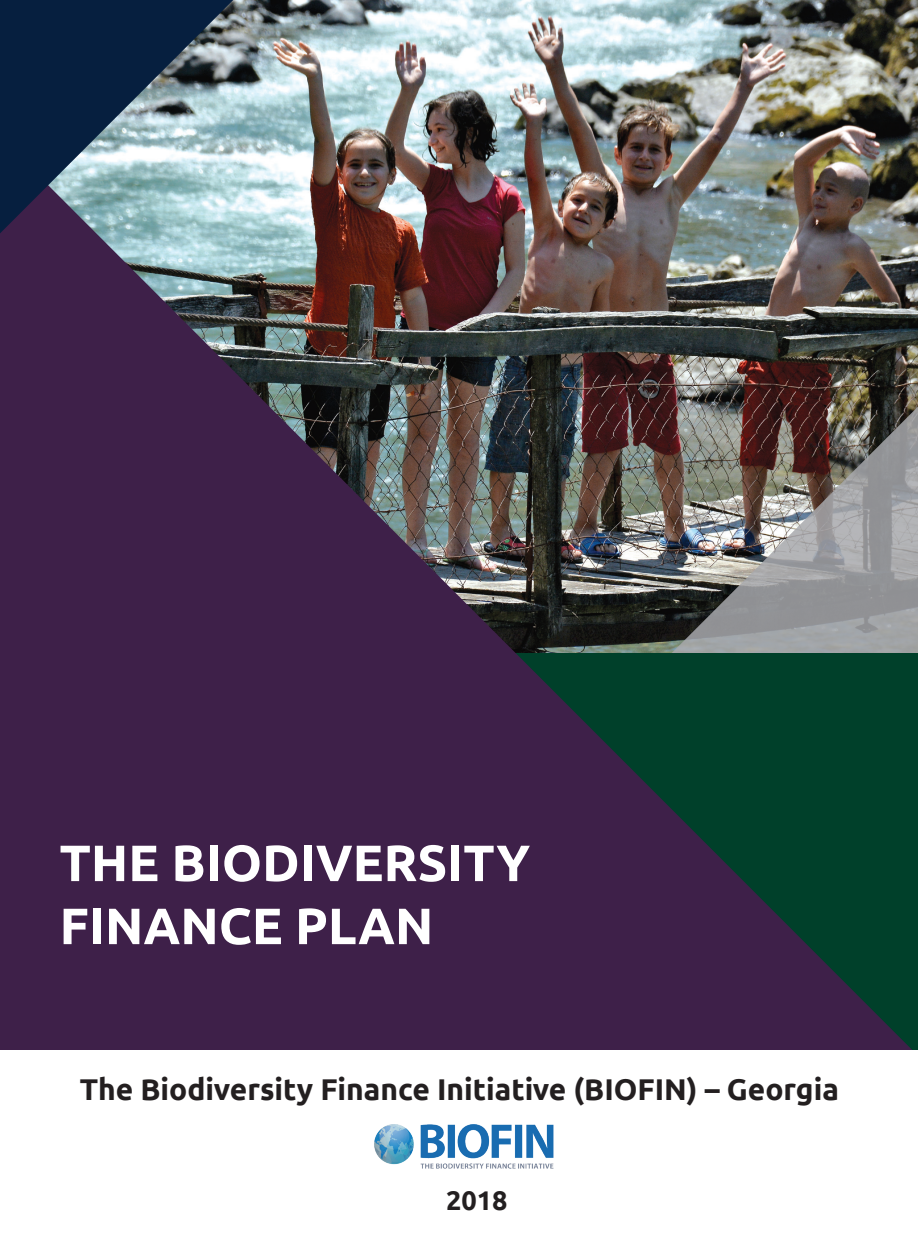
<style>
.page{position:relative;width:918px;height:1234px;background:#fff}
.page>*{position:absolute;margin:0;border:0;box-sizing:border-box;transform-origin:0 0}
.t1{font:700 51px/63px "Ubuntu";color:#fff}
.t2{font:700 30px "Ubuntu";color:#231f20}
.t3{font:700 27px "Ubuntu";color:#231f20}
.t4{font:24px "Ubuntu";color:#231f20}
</style>
<div class="page">
<img style="left:233px;top:0;width:685px;height:137px">
<img style="left:0;top:137px;width:918px;height:913px">
<svg style="left:0;top:0;width:233px;height:233px;background:#4e6679"></svg>
<img style="left:374px;top:1124px;width:180px;height:45px">
<h1 class="t1" style="left:60px;top:830px;width:472px">THE BIODIVERSITY<br>FINANCE PLAN</h1>
<p class="t2" style="left:80px;top:1070px;width:761px">The Biodiversity Finance Initiative (BIOFIN) – Georgia</p>
<p class="t4" style="left:453px;top:1082px;width:56px">2018</p>
<p class="t3" style="left:446px;top:1183px;width:63px">2018</p>
</div>
